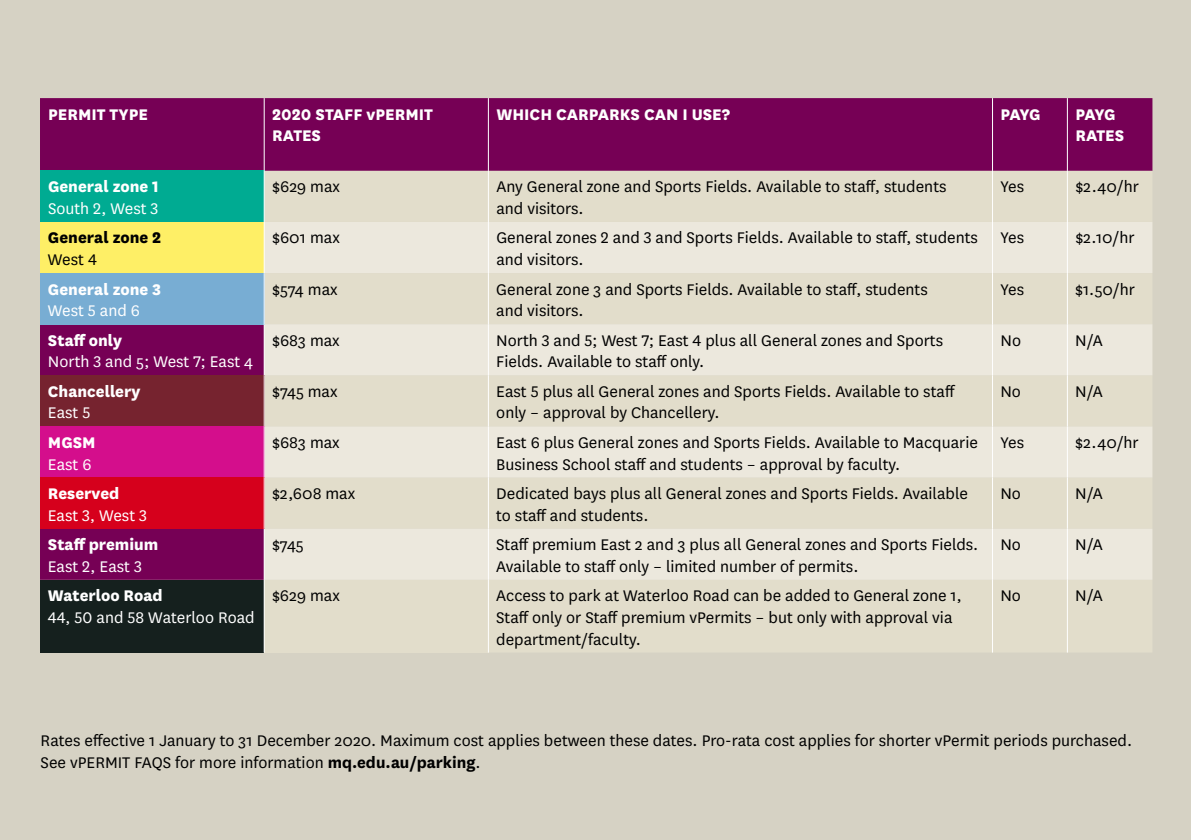
<style>
.page{position:relative;width:1191px;height:840px;background:#fff}
.page>*{position:absolute;margin:0;border:0;box-sizing:border-box;transform-origin:0 0}
.t1{font:18px/21.6px "National";color:#000}
.t2{font:800 18px/21.6px "National";color:#fff}
.t3{font:18px "National";color:#fff}
.t4{font:800 18px "National";color:#000}
.t5{font:800 18px/21.6px "National";letter-spacing:-.03em;color:#fff}
.s1{font-weight:700}
</style>
<div class="page">
<div style="left:0;top:0;width:1191px;height:839px;background:#d6d2c4"></div>
<div style="left:40px;top:98px;width:1112px;height:481px;background:#760055"></div>
<div style="left:40px;top:171px;width:224px;height:51px;background:#00ab92"></div>
<div style="left:265px;top:171px;width:887px;height:481px;background:#e2ddcb"></div>
<div style="left:40px;top:222px;width:224px;height:51px;background:#feef66"></div>
<svg style="left:265px;top:222px;width:887px;height:357px;fill:#ece8dd"></svg>
<div style="left:40px;top:273px;width:224px;height:51px;background:#78add3"></div>
<div style="left:40px;top:375px;width:224px;height:51px;background:#76232f"></div>
<div style="left:40px;top:426px;width:224px;height:51px;background:#d40e8c"></div>
<div style="left:40px;top:477px;width:224px;height:51px;background:#d6001c"></div>
<div style="left:40px;top:579px;width:224px;height:73px;background:#15201e"></div>
<div style="left:264px;top:579px;width:224px;height:73px;background:#e2ddcb"></div>
<hr style="left:264px;top:98px;width:1px;height:73px;background:#fff">
<hr style="left:488px;top:98px;width:1px;height:73px;background:#fff">
<hr style="left:992px;top:98px;width:1px;height:73px;background:#fff">
<hr style="left:1066px;top:98px;width:1px;height:73px;background:#fff">
<hr style="left:264px;top:171px;width:1px;height:51px;background:#fff">
<hr style="left:488px;top:171px;width:1px;height:51px;background:#fff">
<hr style="left:992px;top:171px;width:1px;height:51px;background:#fff">
<hr style="left:1066px;top:171px;width:1px;height:51px;background:#fff">
<hr style="left:264px;top:222px;width:1px;height:51px;background:#fff">
<hr style="left:264px;top:273px;width:1px;height:51px;background:#fff">
<hr style="left:488px;top:273px;width:1px;height:51px;background:#fff">
<hr style="left:992px;top:273px;width:1px;height:51px;background:#fff">
<hr style="left:1066px;top:273px;width:1px;height:51px;background:#fff">
<hr style="left:264px;top:324px;width:1px;height:51px;background:#fff">
<hr style="left:488px;top:324px;width:1px;height:51px;background:#fff">
<hr style="left:992px;top:324px;width:1px;height:51px;background:#fff">
<hr style="left:1066px;top:324px;width:1px;height:51px;background:#fff">
<hr style="left:264px;top:375px;width:1px;height:51px;background:#fff">
<hr style="left:488px;top:375px;width:1px;height:51px;background:#fff">
<hr style="left:992px;top:375px;width:1px;height:51px;background:#fff">
<hr style="left:1066px;top:375px;width:1px;height:51px;background:#fff">
<hr style="left:264px;top:426px;width:1px;height:51px;background:#fff">
<hr style="left:488px;top:426px;width:1px;height:51px;background:#fff">
<hr style="left:992px;top:426px;width:1px;height:51px;background:#fff">
<hr style="left:1066px;top:426px;width:1px;height:51px;background:#fff">
<hr style="left:264px;top:477px;width:1px;height:51px;background:#fff">
<hr style="left:488px;top:477px;width:1px;height:51px;background:#fff">
<hr style="left:992px;top:477px;width:1px;height:51px;background:#fff">
<hr style="left:1066px;top:477px;width:1px;height:51px;background:#fff">
<hr style="left:264px;top:528px;width:1px;height:51px;background:#fff">
<hr style="left:488px;top:528px;width:1px;height:51px;background:#fff">
<hr style="left:992px;top:528px;width:1px;height:51px;background:#fff">
<hr style="left:1066px;top:528px;width:1px;height:51px;background:#fff">
<hr style="left:264px;top:579px;width:1px;height:73px;background:#fff">
<hr style="left:488px;top:579px;width:1px;height:73px;background:#fff">
<hr style="left:992px;top:579px;width:1px;height:73px;background:#fff">
<hr style="left:1066px;top:579px;width:1px;height:73px;background:#fff">
<hr style="left:488px;top:222px;width:1px;height:51px;background:#fff">
<hr style="left:992px;top:222px;width:1px;height:51px;background:#fff">
<hr style="left:1066px;top:222px;width:1px;height:51px;background:#fff">
<p class="t2" style="left:48px;top:102px;width:101px">PERMIT TYPE</p>
<p class="t2" style="left:272px;top:102px;width:162px">2020 STAFF vPERMIT<br>RATES</p>
<p class="t2" style="left:496px;top:102px;width:235px">WHICH CARPARKS CAN I USE?</p>
<p class="t2" style="left:1000px;top:102px;width:42px">PAYG</p>
<p class="t5" style="left:1075px;top:102px;width:50px">PAYG<br>RATES</p>
<p class="t2" style="left:48px;top:174px;width:113px">General zone 1</p>
<p class="t3" style="left:48px;top:197px;width:112px">South 2, West 3</p>
<p class="t1" style="left:272px;top:175px;width:69px">$629 max</p>
<p class="t1" style="left:496px;top:175px;width:451px">Any General zone and Sports Fields. Available to staff, students and visitors.</p>
<p class="t1" style="left:1000px;top:175px;width:25px">Yes</p>
<p class="t1" style="left:1075px;top:175px;width:65px">$2.40/hr</p>
<p class="t4" style="left:48px;top:225px;width:115px">General zone 2</p>
<p class="t1" style="left:48px;top:248px;width:50px">West 4</p>
<p class="t1" style="left:272px;top:226px;width:69px">$601 max</p>
<p class="t1" style="left:496px;top:226px;width:483px">General zones 2 and 3 and Sports Fields. Available to staff, students and visitors.</p>
<p class="t1" style="left:1000px;top:226px;width:25px">Yes</p>
<p class="t1" style="left:1075px;top:226px;width:61px">$2.10/hr</p>
<p class="t2" style="left:48px;top:277px;width:115px">General zone 3</p>
<p class="t3" style="left:48px;top:299px;width:94px">West 5 and 6</p>
<p class="t1" style="left:272px;top:277px;width:67px">$574 max</p>
<p class="t1" style="left:496px;top:277px;width:433px">General zone 3 and Sports Fields. Available to staff, students and visitors.</p>
<p class="t1" style="left:1000px;top:277px;width:25px">Yes</p>
<p class="t1" style="left:1075px;top:277px;width:61px">$1.50/hr</p>
<p class="t2" style="left:48px;top:328px;width:76px">Staff only</p>
<p class="t3" style="left:48px;top:350px;width:207px">North 3 and 5; West 7; East 4</p>
<p class="t1" style="left:272px;top:328px;width:69px">$683 max</p>
<p class="t1" style="left:496px;top:328px;width:448px">North 3 and 5; West 7; East 4 plus all General zones and Sports<br>Fields. Available to staff only.</p>
<p class="t1" style="left:1000px;top:328px;width:22px">No</p>
<p class="t1" style="left:1075px;top:328px;width:29px">N/A</p>
<p class="t2" style="left:48px;top:379px;width:94px">Chancellery</p>
<p class="t3" style="left:48px;top:401px;width:44px">East 5</p>
<p class="t1" style="left:272px;top:379px;width:67px">$745 max</p>
<p class="t1" style="left:496px;top:379px;width:460px">East 5 plus all General zones and Sports Fields. Available to staff only – approval by Chancellery.</p>
<p class="t1" style="left:1000px;top:379px;width:22px">No</p>
<p class="t1" style="left:1075px;top:379px;width:29px">N/A</p>
<p class="t2" style="left:48px;top:430px;width:49px">MGSM</p>
<p class="t3" style="left:48px;top:452px;width:45px">East 6</p>
<p class="t1" style="left:272px;top:430px;width:69px">$683 max</p>
<p class="t1" style="left:496px;top:430px;width:483px">East 6 plus General zones and Sports Fields. Available to Macquarie<br>Business School staff and students – approval by faculty.</p>
<p class="t1" style="left:1000px;top:430px;width:25px">Yes</p>
<p class="t1" style="left:1075px;top:430px;width:65px">$2.40/hr</p>
<p class="t2" style="left:48px;top:481px;width:73px">Reserved</p>
<p class="t3" style="left:48px;top:503px;width:100px">East 3, West 3</p>
<p class="t1" style="left:272px;top:481px;width:85px">$2,608 max</p>
<p class="t1" style="left:496px;top:481px;width:473px">Dedicated bays plus all General zones and Sports Fields. Available to staff and students.</p>
<p class="t1" style="left:1000px;top:481px;width:22px">No</p>
<p class="t1" style="left:1075px;top:481px;width:29px">N/A</p>
<p class="t2" style="left:48px;top:532px;width:112px">Staff premium</p>
<p class="t3" style="left:48px;top:554px;width:95px">East 2, East 3</p>
<p class="t1" style="left:272px;top:533px;width:33px">$745</p>
<p class="t1" style="left:496px;top:533px;width:483px">Staff premium East 2 and 3 plus all General zones and Sports Fields.<br>Available to staff only – limited number of permits.</p>
<p class="t1" style="left:1000px;top:533px;width:22px">No</p>
<p class="t1" style="left:1075px;top:533px;width:29px">N/A</p>
<p class="t2" style="left:48px;top:583px;width:116px">Waterloo Road</p>
<p class="t3" style="left:48px;top:605px;width:208px">44, 50 and 58 Waterloo Road</p>
<p class="t1" style="left:272px;top:584px;width:69px">$629 max</p>
<p class="t1" style="left:496px;top:584px;width:467px">Access to park at Waterloo Road can be added to General zone 1,<br>Staff only or Staff premium vPermits – but only with approval via department/faculty.</p>
<p class="t1" style="left:1000px;top:584px;width:22px">No</p>
<p class="t1" style="left:1075px;top:584px;width:29px">N/A</p>
<p class="t1" style="left:41px;top:728px;width:1093px">Rates effective 1 January to 31 December 2020. Maximum cost applies between these dates. Pro-rata cost applies for shorter vPermit periods purchased.<br>See vPERMIT FAQS for more information <span class="s1">mq.edu.au/parking</span>.</p>
</div>
